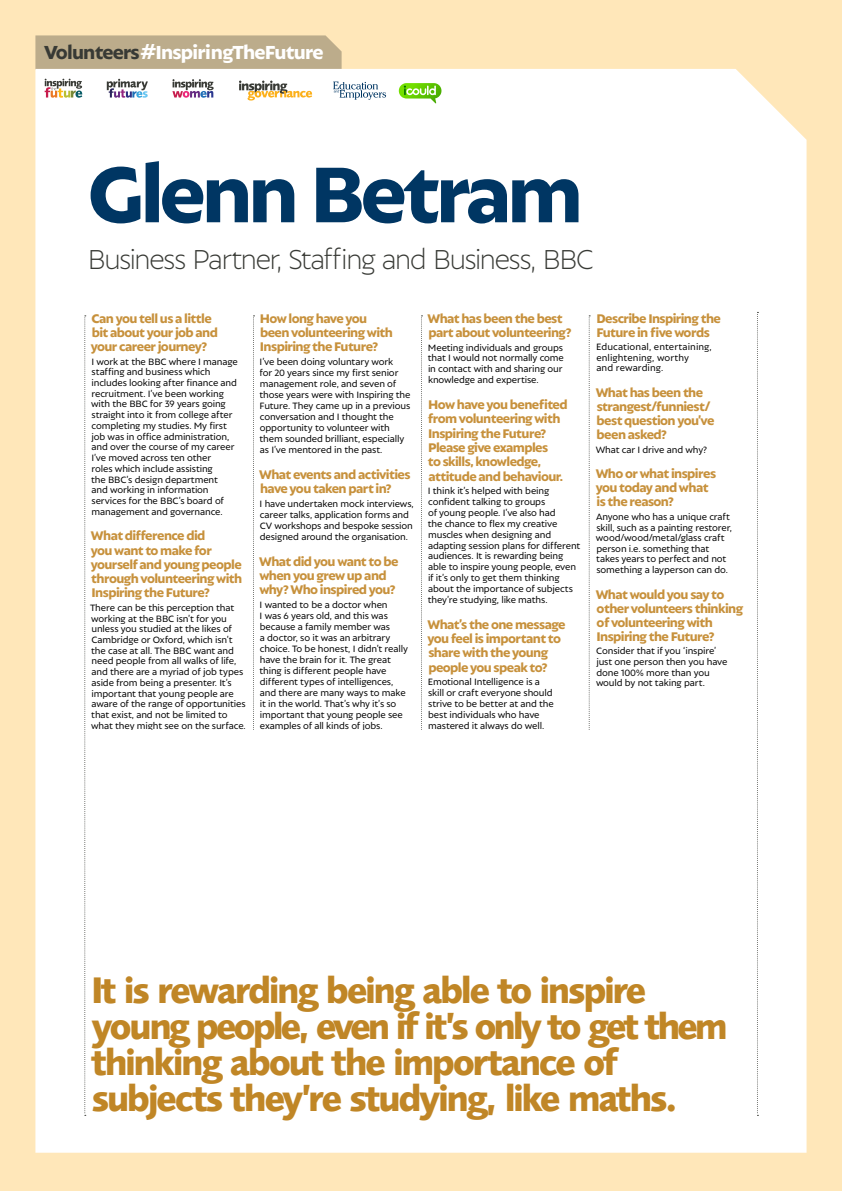
<style>
.page{position:relative;width:842px;height:1191px;background:#ffe7b9}
.page>*{position:absolute;margin:0;border:0;box-sizing:border-box;transform-origin:0 0}
.t1{font:800 85px "Autor";letter-spacing:-.05em;color:#003663}
.t2{font:700 38px/36px "Foundry Sans";letter-spacing:-.065em;color:#c08626}
.t3{font:100 30px "Autor";letter-spacing:-.06em;color:#383a35}
.t4{font:800 20.35px "Autor";letter-spacing:-.04em;color:#fff}
.t5{font:800 13.5px/14.3px "Autor";letter-spacing:-.045em;color:#c7913c}
.t6{font:10px/10.7px "Autor";letter-spacing:-.015em;color:#000}
.t7{font:10px/10.6px "Autor";letter-spacing:.005em;color:#000}
.s1{color:#383a35}
</style>
<div class="page">
<svg style="left:35px;top:35px;width:307px;height:34px;background:#bead8c"></svg>
<div style="left:35px;top:69px;width:771px;height:1083px;background:#fff"></div>
<svg style="left:84px;top:315px;width:2px;height:800px;background:#dededd"></svg>
<svg style="left:253px;top:315px;width:1px;height:415px"></svg>
<svg style="left:421px;top:315px;width:1px;height:415px"></svg>
<svg style="left:589px;top:315px;width:1px;height:415px"></svg>
<svg style="left:757px;top:312px;width:1px;height:803px"></svg>
<div style="left:92px;top:730px;width:658px;height:397px;background:#fff"></div>
<svg style="left:239px;top:81px;width:73px;height:20px"></svg>
<svg style="left:45px;top:79px;width:37px;height:19px"></svg>
<svg style="left:172px;top:79px;width:42px;height:19px"></svg>
<svg style="left:107px;top:79px;width:41px;height:19px"></svg>
<svg style="left:399px;top:83px;width:42px;height:21px"></svg>
<svg style="left:333px;top:81px;width:53px;height:19px"></svg>
<h3 class="t4" style="left:44px;top:40px;width:281px"><span class="s1">Volunteers</span> #InspiringTheFuture</h3>
<h1 class="t1" style="left:87px;top:143px;width:497px">Glenn Betram</h1>
<h3 class="t3" style="left:87px;top:241px;width:508px">Business Partner, Staffing and Business, BBC</h3>
<h3 class="t5" style="left:91px;top:311px;width:129px">Can you tell us a little bit about your job and your career journey?</h3>
<p class="t6" style="left:91px;top:355px;width:148px">I work at the BBC where I manage staffing and business which includes looking after finance and recruitment. I’ve been working with the BBC for 39 years going straight into it from college after completing my studies. My first job was in office administration, and over the course of my career<br>I’ve moved across ten other<br>roles which include assisting<br>the BBC’s design department<br>and working in information services for the BBC’s board of management and governance.</p>
<h3 class="t5" style="left:91px;top:528px;width:153px">What difference did<br>you want to make for yourself and young people through volunteering with<br>Inspiring the Future?</h3>
<p class="t6" style="left:90px;top:602px;width:157px">There can be this perception that working at the BBC isn’t for you unless you studied at the likes of<br>Cambridge or Oxford, which isn’t the case at all. The BBC want and need people from all walks of life, and there are a myriad of job types aside from being a presenter. It’s important that young people are aware of the range of opportunities that exist, and not be limited to what they might see on the surface.</p>
<h3 class="t5" style="left:260px;top:310px;width:135px">How long have you been volunteering with<br>Inspiring the Future?</h3>
<p class="t6" style="left:260px;top:356px;width:152px;line-height:10.9px">I’ve been doing voluntary work<br>for 20 years since my first senior management role, and seven of those years were with Inspiring the<br>Future. They came up in a previous conversation and I thought the opportunity to volunteer with them sounded brilliant, especially as I’ve mentored in the past.</p>
<h3 class="t5" style="left:259px;top:467px;width:153px">What events and activities have you taken part in?</h3>
<p class="t6" style="left:260px;top:498px;width:156px;line-height:10.9px">I have undertaken mock interviews, career talks, application forms and CV workshops and bespoke session designed around the organisation.</p>
<h3 class="t5" style="left:259px;top:553px;width:141px">What did you want to be when you grew up and why? Who inspired you?</h3>
<p class="t6" style="left:260px;top:599px;width:150px;line-height:10.9px">I wanted to be a doctor when<br>I was 6 years old, and this was because a family member was<br>a doctor, so it was an arbitrary choice. To be honest, I didn’t really have the brain for it. The great thing is different people have different types of intelligences, and there are many ways to make it in the world. That’s why it’s so important that young people see examples of all kinds of jobs.</p>
<h3 class="t5" style="left:427px;top:311px;width:145px">What has been the best part about volunteering?</h3>
<p class="t6" style="left:428px;top:341px;width:138px;line-height:10.8px">Meeting individuals and groups that I would not normally come in contact with and sharing our knowledge and expertise.</p>
<h3 class="t5" style="left:428px;top:397px;width:141px">How have you benefited from volunteering with<br>Inspiring the Future?<br>Please give examples<br>to skills, knowledge, attitude and behaviour.</h3>
<p class="t6" style="left:428px;top:485px;width:154px;line-height:10.8px">I think it’s helped with being confident talking to groups<br>of young people. I’ve also had<br>the chance to flex my creative muscles when designing and adapting session plans for different audiences. It is rewarding being able to inspire young people, even if it’s only to get them thinking about the importance of subjects they’re studying, like maths.</p>
<h3 class="t5" style="left:427px;top:616px;width:140px">What’s the one message you feel is important to share with the young people you speak to?</h3>
<p class="t6" style="left:428px;top:676px;width:127px;line-height:10.8px">Emotional Intelligence is a skill or craft everyone should strive to be better at and the best individuals who have mastered it always do well.</p>
<h3 class="t5" style="left:596px;top:311px;width:126px;line-height:14.1px">Describe Inspiring the<br>Future in five words</h3>
<p class="t7" style="left:596px;top:341px;width:117px">Educational, entertaining, enlightening, worthy<br>and rewarding.</p>
<h3 class="t5" style="left:596px;top:385px;width:120px;line-height:14.1px">What has been the strangest/funniest/ best question you’ve been asked?</h3>
<p class="t6" style="left:596px;top:444px;width:113px">What car I drive and why?</p>
<h3 class="t5" style="left:596px;top:466px;width:122px;line-height:14.1px">Who or what inspires you today and what is the reason?</h3>
<p class="t6" style="left:596px;top:511px;width:137px">Anyone who has a unique craft skill, such as a painting restorer, wood/wood/metal/glass craft person i.e. something that takes years to perfect and not something a layperson can do.</p>
<h3 class="t5" style="left:596px;top:587px;width:149px;line-height:14.1px">What would you say to other volunteers thinking of volunteering with<br>Inspiring the Future?</h3>
<p class="t6" style="left:596px;top:645px;width:133px">Consider that if you ‘inspire’ just one person then you have done 100% more than you would by not taking part.</p>
<h2 class="t2" style="left:92px;top:972px;width:638px">It is rewarding being able to inspire young people, even if it’s only to get them thinking about the importance of subjects they’re studying, like maths.</h2>
</div>
